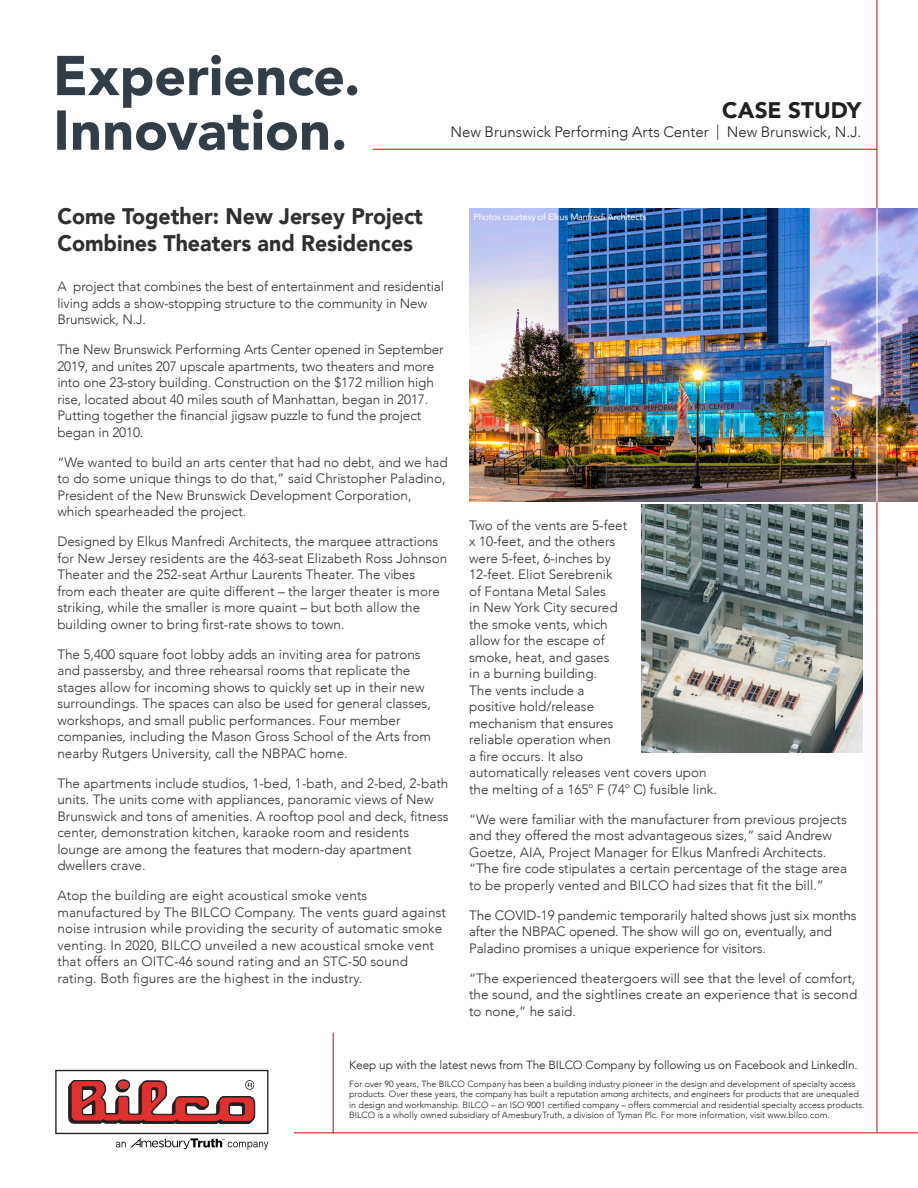
<style>
.page{position:relative;width:918px;height:1188px;background:#fff}
.page>*{position:absolute;margin:0;border:0;box-sizing:border-box;transform-origin:0 0}
.t1{font:900 22.5px "Avenir";color:#312f30;scale:.95 1}
.t2{font:900 22.5px "Avenir";color:#231f20}
.t3{font:300 15px "Avenir";color:#231f20}
.t4{font:300 13.5px/16.5px "Avenir";color:#312f30}
.Body_Text{font:300 11.85px "Avenir";letter-spacing:-.01em;color:#231f20}
.t5{font:300 9px/10.2px "Avenir";color:#231f20}
.t6{font:9px "Avenir";letter-spacing:-.02em;color:#fff}
</style>
<div class="page">
<hr style="left:876px;top:0;width:2px;height:1132px;background:#d1232a">
<svg style="left:55px;top:1070px;width:213px;height:80px"></svg>
<hr style="left:333px;top:1032px;width:1px;height:101px;background:#d1232a">
<hr style="left:294px;top:1132px;width:624px;height:1px;background:#d1232a">
<hr style="left:373px;top:149px;width:504px;height:1px;background:#d1232a">
<svg style="left:57px;top:55px;width:300px;height:95px"></svg>
<img style="left:469px;top:208px;width:449px;height:294px">
<img style="left:642px;top:504px;width:221px;height:249px">
<hr style="left:876px;top:208px;width:2px;height:294px;background:#fff">
<p class="t2" style="left:722px;top:90px;width:141px">CASE STUDY</p>
<p class="t3" style="left:451px;top:123px;width:412px">New Brunswick Performing Arts Center | New Brunswick, N.J.</p>
<p class="t1" style="left:57px;top:197px;width:386px">Come Together: New Jersey Project</p>
<p class="t1" style="left:57px;top:224px;width:376px">Combines Theaters and Residences</p>
<p class="t4" style="left:57px;top:278px;width:388px">A project that combines the best of entertainment and residential living adds a show-stopping structure to the community in New<br>Brunswick, N.J.</p>
<p class="t4" style="left:57px;top:341px;width:388px">The New Brunswick Performing Arts Center opened in September 2019, and unites 207 upscale apartments, two theaters and more into one 23-story building. Construction on the $172 million high rise, located about 40 miles south of Manhattan, began in 2017.<br>Putting together the financial jigsaw puzzle to fund the project began in 2010.</p>
<p class="t4" style="left:57px;top:454px;width:392px">“We wanted to build an arts center that had no debt, and we had to do some unique things to do that,” said Christopher Paladino, President of the New Brunswick Development Corporation, which spearheaded the project.</p>
<p class="t4" style="left:57px;top:533px;width:391px">Designed by Elkus Manfredi Architects, the marquee attractions for New Jersey residents are the 463-seat Elizabeth Ross Johnson Theater and the 252-seat Arthur Laurents Theater. The vibes<br>from each theater are quite different – the larger theater is more striking, while the smaller is more quaint – but both allow the building owner to bring first-rate shows to town.</p>
<p class="t4" style="left:57px;top:646px;width:375px">The 5,400 square foot lobby adds an inviting area for patrons and passersby, and three rehearsal rooms that replicate the stages allow for incoming shows to quickly set up in their new surroundings. The spaces can also be used for general classes, workshops, and small public performances. Four member companies, including the Mason Gross School of the Arts from nearby Rutgers University, call the NBPAC home.</p>
<p class="t4" style="left:57px;top:775px;width:393px">The apartments include studios, 1-bed, 1-bath, and 2-bed, 2-bath units. The units come with appliances, panoramic views of New Brunswick and tons of amenities. A rooftop pool and deck, fitness center, demonstration kitchen, karaoke room and residents lounge are among the features that modern-day apartment dwellers crave.</p>
<p class="t4" style="left:57px;top:887px;width:390px">Atop the building are eight acoustical smoke vents manufactured by The BILCO Company. The vents guard against noise intrusion while providing the security of automatic smoke venting. In 2020, BILCO unveiled a new acoustical smoke vent that offers an OITC-46 sound rating and an STC-50 sound rating. Both figures are the highest in the industry.</p>
<p class="t6" style="left:474px;top:209px;width:174px">Photos courtesy of Elkus Manfredi Architects</p>
<p class="t4" style="left:469px;top:517px;width:249px">Two of the vents are 5-feet<br>x 10-feet, and the others<br>were 5-feet, 6-inches by<br>12-feet. Eliot Serebrenik<br>of Fontana Metal Sales<br>in New York City secured<br>the smoke vents, which<br>allow for the escape of<br>smoke, heat, and gases<br>in a burning building.<br>The vents include a<br>positive hold/release<br>mechanism that ensures<br>reliable operation when<br>a fire occurs. It also<br>automatically releases vent covers upon the melting of a 165<sup>o</sup> F (74<sup>o</sup> C) fusible link.</p>
<p class="t4" style="left:469px;top:811px;width:379px">“We were familiar with the manufacturer from previous projects and they offered the most advantageous sizes,” said Andrew Goetze, AIA, Project Manager for Elkus Manfredi Architects. “The fire code stipulates a certain percentage of the stage area to be properly vented and BILCO had sizes that fit the bill.”</p>
<p class="t4" style="left:469px;top:907px;width:389px">The COVID-19 pandemic temporarily halted shows just six months after the NBPAC opened. The show will go on, eventually, and<br>Paladino promises a unique experience for visitors.</p>
<p class="t4" style="left:469px;top:970px;width:390px">“The experienced theatergoers will see that the level of comfort, the sound, and the sightlines create an experience that is second to none,” he said.</p>
<p class="Body_Text" style="left:349px;top:1058px;width:510px">Keep up with the latest news from The BILCO Company by following us on Facebook and LinkedIn.</p>
<p class="t5" style="left:349px;top:1079px;width:517px">For over 90 years, The BILCO Company has been a building industry pioneer in the design and development of specialty access products. Over these years, the company has built a reputation among architects, and engineers for products that are unequaled in design and workmanship. BILCO – an ISO 9001 certified company – offers commercial and residential specialty access products.<br>BILCO is a wholly owned subsidiary of AmesburyTruth, a division of Tyman Plc. For more information, visit www.bilco.com.</p>
</div>
